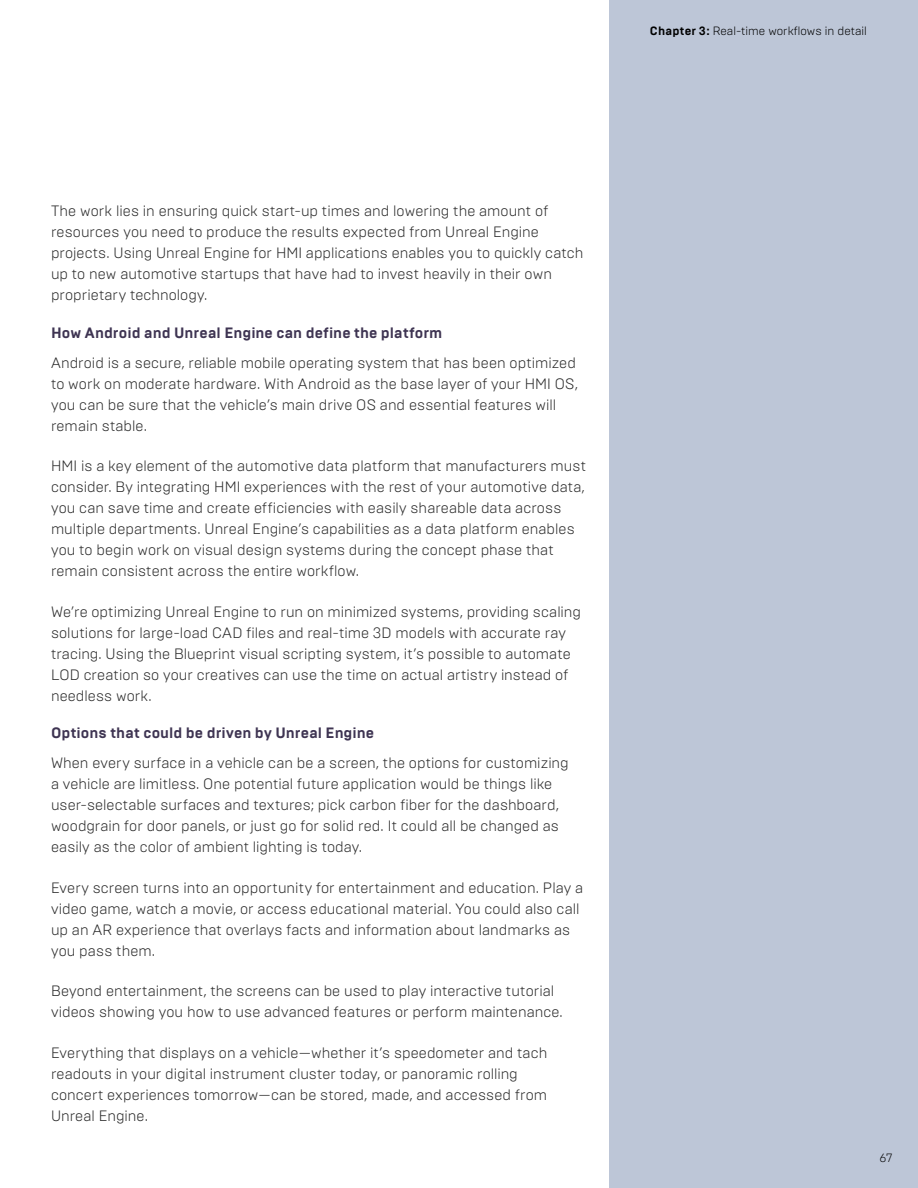
<style>
.page{position:relative;width:918px;height:1188px;background:#fff}
.page>*{position:absolute;margin:0;border:0;box-sizing:border-box;transform-origin:0 0}
.t1{font:300 15px/21px "Brutal Type";letter-spacing:.005em;color:#292929}
.t2{font:700 15px "Brutal Type";letter-spacing:.005em;color:#3e3452}
.t3{font:300 12px "Brutal Type";color:#000}
.s1{font-weight:700}
</style>
<div class="page">
<div style="left:609px;top:0;width:309px;height:1188px;background:#bdc6d7"></div>
<p class="t3" style="left:650px;top:24px;width:219px"><span class="s1">Chapter 3:</span> Real-time workflows in detail</p>
<p class="t1" style="left:51px;top:200px;width:534px">The work lies in ensuring quick start-up times and lowering the amount of resources you need to produce the results expected from Unreal Engine projects. Using Unreal Engine for HMI applications enables you to quickly catch up to new automotive startups that have had to invest heavily in their own proprietary technology.</p>
<p class="t2" style="left:51px;top:323px;width:393px">How Android and Unreal Engine can define the platform</p>
<p class="t1" style="left:51px;top:352px;width:529px">Android is a secure, reliable mobile operating system that has been optimized to work on moderate hardware. With Android as the base layer of your HMI OS, you can be sure that the vehicle’s main drive OS and essential features will remain stable.</p>
<p class="t1" style="left:51px;top:455px;width:537px">HMI is a key element of the automotive data platform that manufacturers must consider. By integrating HMI experiences with the rest of your automotive data, you can save time and create efficiencies with easily shareable data across multiple departments. Unreal Engine’s capabilities as a data platform enables you to begin work on visual design systems during the concept phase that remain consistent across the entire workflow.</p>
<p class="t1" style="left:51px;top:601px;width:532px">We’re optimizing Unreal Engine to run on minimized systems, providing scaling solutions for large-load CAD files and real-time 3D models with accurate ray tracing. Using the Blueprint visual scripting system, it’s possible to automate LOD creation so your creatives can use the time on actual artistry instead of needless work.</p>
<p class="t2" style="left:51px;top:724px;width:325px">Options that could be driven by Unreal Engine</p>
<p class="t1" style="left:51px;top:752px;width:519px">When every surface in a vehicle can be a screen, the options for customizing a vehicle are limitless. One potential future application would be things like user-selectable surfaces and textures; pick carbon fiber for the dashboard, woodgrain for door panels, or just go for solid red. It could all be changed as easily as the color of ambient lighting is today.</p>
<p class="t1" style="left:51px;top:877px;width:534px">Every screen turns into an opportunity for entertainment and education. Play a video game, watch a movie, or access educational material. You could also call up an AR experience that overlays facts and information about landmarks as you pass them.</p>
<p class="t1" style="left:51px;top:980px;width:513px">Beyond entertainment, the screens can be used to play interactive tutorial videos showing you how to use advanced features or perform maintenance.</p>
<p class="t1" style="left:51px;top:1042px;width:498px">Everything that displays on a vehicle—whether it’s speedometer and tach readouts in your digital instrument cluster today, or panoramic rolling concert experiences tomorrow—can be stored, made, and accessed from Unreal Engine.</p>
<p class="t3" style="left:880px;top:1151px;width:14px">67</p>
</div>
